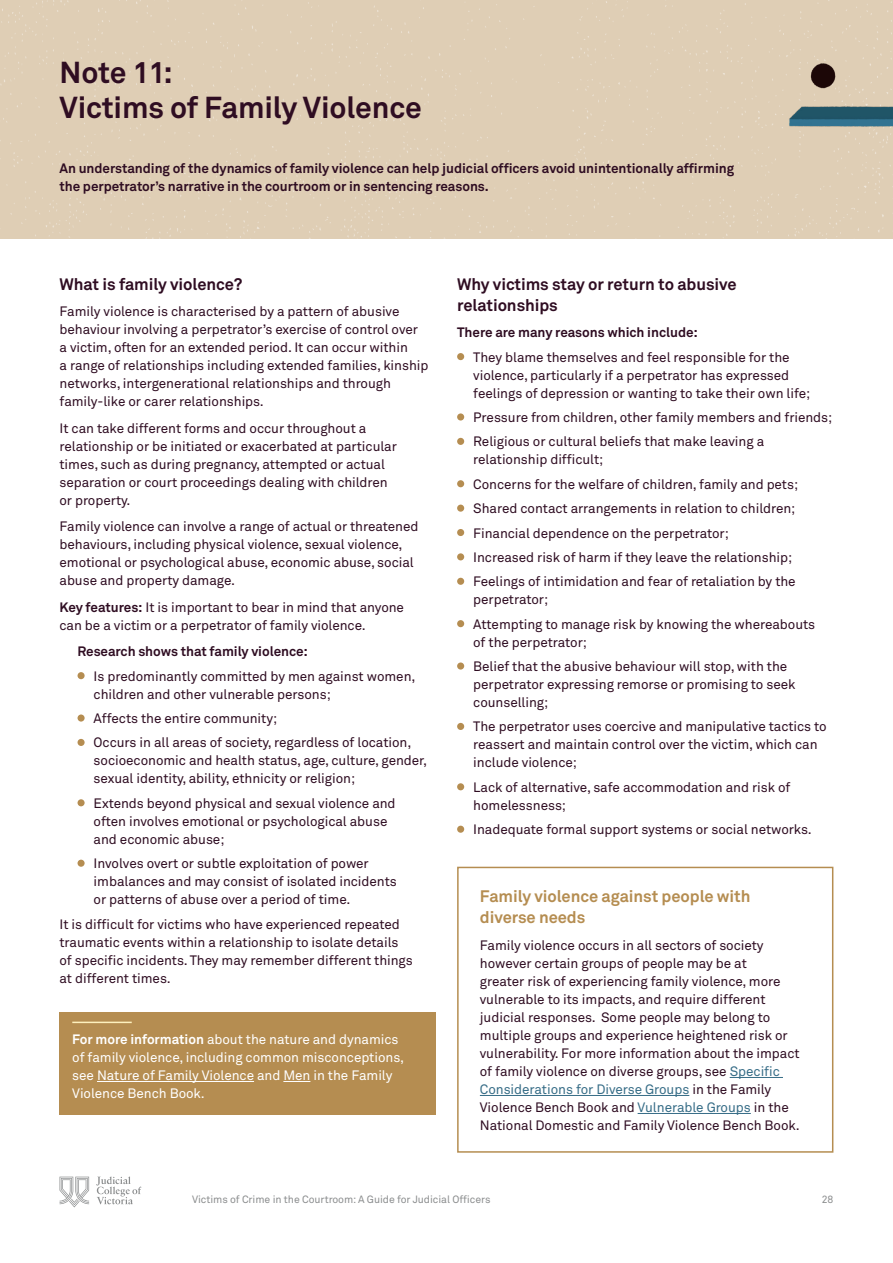
<style>
.page{position:relative;width:893px;height:1263px;background:#fff}
.page>*{position:absolute;margin:0;border:0;box-sizing:border-box;transform-origin:0 0}
.t1{font:700 30px/34.5px "Akkurat Pro";letter-spacing:-.005em;color:#2f0d22}
.t2{font:700 16.5px/21px "Akkurat Pro";letter-spacing:-.005em;color:#2f0d22}
.t3{font:700 16.5px/21px "Akkurat Pro";letter-spacing:-.005em;color:#b58d51}
.t4{font:13.5px/18px "Akkurat Pro";letter-spacing:-.005em;color:#2f0d22}
.t5{font:700 13.5px/18px "Akkurat Pro";letter-spacing:-.005em;color:#2f0d22}
.t6{font:13.5px/18px "Akkurat Pro";letter-spacing:-.005em;color:#fff}
.t7{font:10.5px "Akkurat Pro";letter-spacing:-.005em;color:#8b8d8e}
.s1{font-weight:700}
.s2{color:#376d87}
</style>
<div class="page">
<div style="left:78px;top:672px;width:7px;height:7px;background:#b58d51;border-radius:50%"></div>
<div style="left:78px;top:714px;width:7px;height:7px;background:#b58d51;border-radius:50%"></div>
<div style="left:78px;top:739px;width:7px;height:7px;background:#b58d51;border-radius:50%"></div>
<div style="left:78px;top:799px;width:7px;height:7px;background:#b58d51;border-radius:50%"></div>
<div style="left:78px;top:860px;width:7px;height:7px;background:#b58d51;border-radius:50%"></div>
<div style="left:457px;top:353px;width:7px;height:7px;background:#b58d51;border-radius:50%"></div>
<div style="left:457px;top:413px;width:7px;height:7px;background:#b58d51;border-radius:50%"></div>
<div style="left:457px;top:438px;width:7px;height:7px;background:#b58d51;border-radius:50%"></div>
<div style="left:457px;top:480px;width:7px;height:7px;background:#b58d51;border-radius:50%"></div>
<div style="left:457px;top:505px;width:7px;height:7px;background:#b58d51;border-radius:50%"></div>
<div style="left:457px;top:529px;width:7px;height:7px;background:#b58d51;border-radius:50%"></div>
<div style="left:457px;top:553px;width:7px;height:7px;background:#b58d51;border-radius:50%"></div>
<div style="left:457px;top:578px;width:7px;height:7px;background:#b58d51;border-radius:50%"></div>
<div style="left:457px;top:620px;width:7px;height:7px;background:#b58d51;border-radius:50%"></div>
<div style="left:457px;top:662px;width:7px;height:8px;background:#b58d51;border-radius:50%"></div>
<div style="left:457px;top:723px;width:7px;height:7px;background:#b58d51;border-radius:50%"></div>
<div style="left:457px;top:783px;width:7px;height:7px;background:#b58d51;border-radius:50%"></div>
<div style="left:457px;top:826px;width:7px;height:7px;background:#b58d51;border-radius:50%"></div>
<div style="left:60px;top:1012px;width:376px;height:103px;background:#b58d51"></div>
<hr style="left:97px;top:1081px;width:157px;height:1px;background:#fff">
<svg style="left:283px;top:1081px;width:27px;height:1px"></svg>
<hr style="left:72px;top:1022px;width:60px;height:1px;background:#fdf0be">
<div style="left:0;top:0;width:893px;height:239px;background:#dfceb5"></div>
<img style="left:783px;top:101px;width:110px;height:32px">
<img style="left:809px;top:63px;width:28px;height:28px">
<hr style="left:730px;top:1077px;width:53px;height:1px;background:#376d87">
<hr style="left:480px;top:1095px;width:209px;height:1px;background:#376d87">
<hr style="left:638px;top:1113px;width:113px;height:1px;background:#376d87">
<div style="left:457px;top:867px;width:376px;height:286px;border:2px solid #b58d51"></div>
<svg style="left:60px;top:1177px;width:29px;height:30px"></svg>
<svg style="left:96px;top:1176px;width:45px;height:28px"></svg>
<h1 class="t1" style="left:60px;top:56px;width:364px">Note 11:<br>Victims of Family Violence</h1>
<p class="t5" style="left:60px;top:159px;width:676px">An understanding of the dynamics of family violence can help judicial officers avoid unintentionally affirming the perpetrator’s narrative in the courtroom or in sentencing reasons.</p>
<p class="t2" style="left:60px;top:274px;width:184px">What is family violence?</p>
<p class="t4" style="left:60px;top:303px;width:370px">Family violence is characterised by a pattern of abusive behaviour involving a perpetrator’s exercise of control over a victim, often for an extended period. It can occur within<br>a range of relationships including extended families, kinship networks, intergenerational relationships and through family-like or carer relationships.</p>
<p class="t4" style="left:60px;top:419px;width:339px">It can take different forms and occur throughout a relationship or be initiated or exacerbated at particular times, such as during pregnancy, attempted or actual separation or court proceedings dealing with children or property.</p>
<p class="t4" style="left:60px;top:518px;width:360px">Family violence can involve a range of actual or threatened behaviours, including physical violence, sexual violence, emotional or psychological abuse, economic abuse, social abuse and property damage.</p>
<p class="t4" style="left:60px;top:598px;width:346px"><span class="s1">Key features:</span> It is important to bear in mind that anyone can be a victim or a perpetrator of family violence.</p>
<p class="t5" style="left:78px;top:643px;width:232px">Research shows that family violence:</p>
<p class="t4" style="left:94px;top:667px;width:323px">Is predominantly committed by men against women, children and other vulnerable persons;</p>
<p class="t4" style="left:94px;top:706px;width:319px;line-height:24.5px">Affects the entire community;<br>Occurs in all areas of society, regardless of location,</p>
<p class="t4" style="left:94px;top:752px;width:335px">socioeconomic and health status, age, culture, gender, sexual identity, ability, ethnicity or religion;</p>
<p class="t4" style="left:94px;top:794px;width:303px">Extends beyond physical and sexual violence and often involves emotional or psychological abuse and economic abuse;</p>
<p class="t4" style="left:94px;top:855px;width:305px">Involves overt or subtle exploitation of power imbalances and may consist of isolated incidents or patterns of abuse over a period of time.</p>
<p class="t4" style="left:60px;top:915px;width:355px">It is difficult for victims who have experienced repeated traumatic events within a relationship to isolate details of specific incidents. They may remember different things at different times.</p>
<p class="t6" style="left:72px;top:1030px;width:333px"><span class="s1">For more information</span> about the nature and dynamics of family violence, including common misconceptions, see Nature of Family Violence and Men in the Family Violence Bench Book.</p>
<p class="t2" style="left:457px;top:274px;width:281px">Why victims stay or return to abusive relationships</p>
<p class="t5" style="left:457px;top:324px;width:242px">There are many reasons which include:</p>
<p class="t4" style="left:473px;top:348px;width:339px">They blame themselves and feel responsible for the violence, particularly if a perpetrator has expressed feelings of depression or wanting to take their own life;</p>
<p class="t4" style="left:473px;top:405px;width:361px;line-height:24.5px">Pressure from children, other family members and friends;<br>Religious or cultural beliefs that make leaving a</p>
<p class="t4" style="left:473px;top:448px;width:326px;line-height:24.5px">relationship difficult;<br>Concerns for the welfare of children, family and pets; Shared contact arrangements in relation to children; Financial dependence on the perpetrator;<br>Increased risk of harm if they leave the relationship; Feelings of intimidation and fear of retaliation by the</p>
<p class="t4" style="left:473px;top:588px;width:344px;line-height:24.5px">perpetrator;<br>Attempting to manage risk by knowing the whereabouts</p>
<p class="t4" style="left:473px;top:630px;width:316px;line-height:24.5px">of the perpetrator;<br>Belief that the abusive behaviour will stop, with the</p>
<p class="t4" style="left:473px;top:676px;width:324px">perpetrator expressing remorse or promising to seek counselling;</p>
<p class="t4" style="left:473px;top:718px;width:355px">The perpetrator uses coercive and manipulative tactics to reassert and maintain control over the victim, which can include violence;</p>
<p class="t4" style="left:473px;top:778px;width:319px">Lack of alternative, safe accommodation and risk of homelessness;</p>
<p class="t4" style="left:473px;top:821px;width:340px">Inadequate formal support systems or social networks.</p>
<p class="t3" style="left:480px;top:886px;width:272px">Family violence against people with diverse needs</p>
<p class="t4" style="left:480px;top:936px;width:321px">Family violence occurs in all sectors of society however certain groups of people may be at<br>greater risk of experiencing family violence, more vulnerable to its impacts, and require different judicial responses. Some people may belong to multiple groups and experience heightened risk or vulnerability. For more information about the impact of family violence on diverse groups, see <span class="s2">Specific Considerations for Diverse Groups</span> in the Family Violence Bench Book and <span class="s2">Vulnerable Groups</span> in the National Domestic and Family Violence Bench Book.</p>
<p class="t7" style="left:192px;top:1194px;width:300px">Victims of Crime in the Courtroom: A Guide for Judicial Officers</p>
<p class="t7" style="left:822px;top:1194px;width:13px">28</p>
</div>
